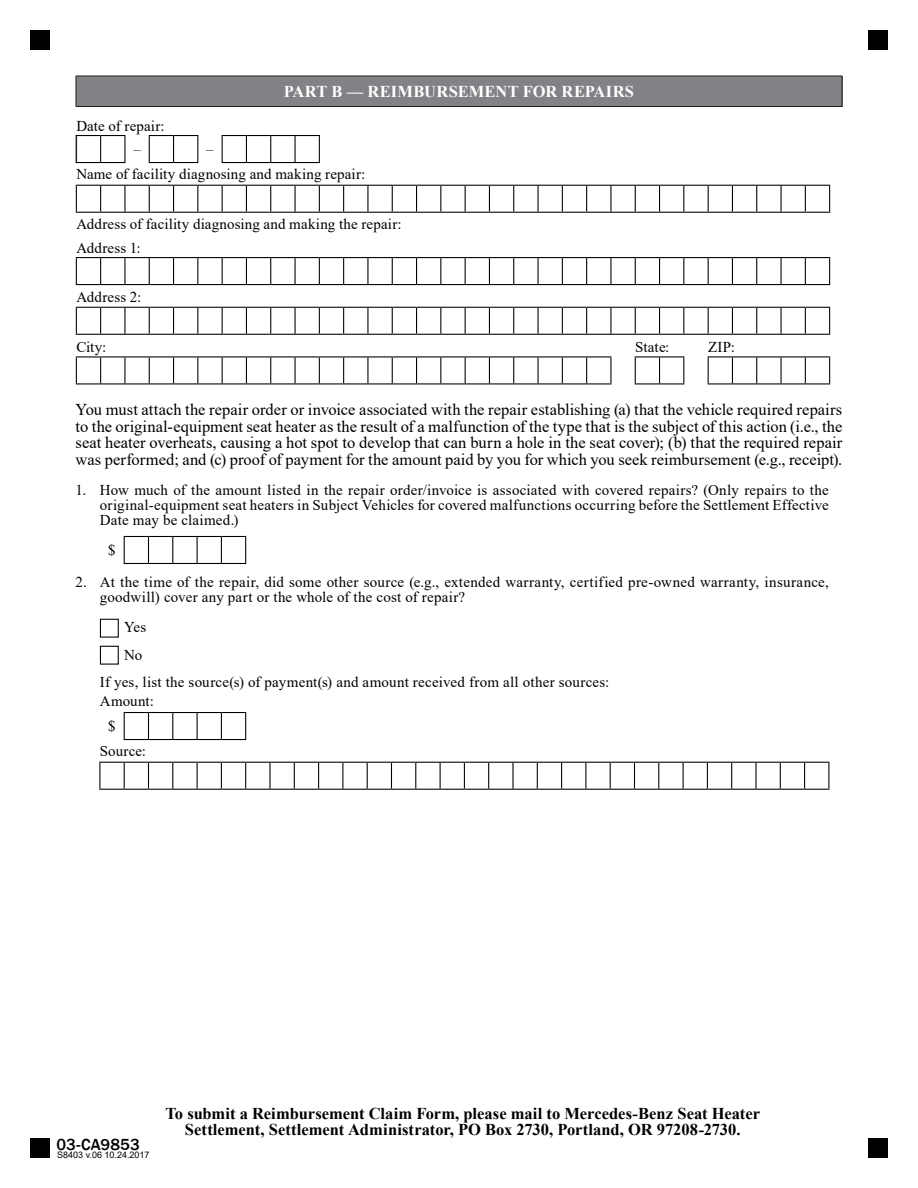
<style>
.page{position:relative;width:918px;height:1188px;background:#fff}
.page>*{position:absolute;margin:0;border:0;box-sizing:border-box;transform-origin:0 0}
.Body_Copy{font:16.5px/16.5px "Times New Roman";letter-spacing:-.005em;color:#000;text-align:justify}
.t1{font:700 16.5px/16.5px "Times New Roman";color:#000;text-align:center}
.Body_Copy-2{font:700 16.5px "Times New Roman";letter-spacing:.01em;color:#fff}
.t2{font:500 16.5px "Franklin Gothic";letter-spacing:.005em;color:#000}
.OCR_Type{font:15px/15px "Times New Roman";letter-spacing:.015em;color:#000;text-align:justify}
.Body_Copy-3{font:15px "Times New Roman";letter-spacing:.005em;color:#000}
.t3{font:15px "Times New Roman";color:#231f20}
.t4{font:9px "Arial";color:#000}
</style>
<div class="page">
<div style="left:30px;top:30px;width:20px;height:20px;background:#000"></div>
<div style="left:868px;top:30px;width:20px;height:20px;background:#000"></div>
<div style="left:30px;top:1138px;width:20px;height:20px;background:#000"></div>
<div style="left:868px;top:1138px;width:20px;height:20px;background:#000"></div>
<div style="left:76px;top:76px;width:766px;height:30px;background:#808285"></div>
<hr style="left:76px;top:76px;width:766px;height:1px;background:#231f20">
<hr style="left:76px;top:76px;width:1px;height:30px;background:#231f20">
<hr style="left:842px;top:76px;width:1px;height:30px;background:#231f20">
<hr style="left:76px;top:106px;width:766px;height:1px;background:#231f20">
<svg style="left:635px;top:356px;width:49px;height:28px"></svg>
<svg style="left:76px;top:307px;width:754px;height:28px"></svg>
<svg style="left:708px;top:356px;width:122px;height:28px"></svg>
<svg style="left:76px;top:185px;width:754px;height:28px"></svg>
<svg style="left:149px;top:135px;width:49px;height:28px"></svg>
<svg style="left:222px;top:135px;width:98px;height:28px"></svg>
<svg style="left:76px;top:257px;width:754px;height:28px"></svg>
<svg style="left:76px;top:356px;width:535px;height:28px"></svg>
<svg style="left:76px;top:135px;width:49px;height:28px"></svg>
<svg style="left:124px;top:536px;width:122px;height:28px"></svg>
<svg style="left:124px;top:712px;width:122px;height:28px"></svg>
<svg style="left:99px;top:762px;width:730px;height:28px"></svg>
<div style="left:100px;top:619px;width:19px;height:19px;border:1px solid #000"></div>
<div style="left:100px;top:646px;width:19px;height:19px;border:1px solid #000"></div>
<p class="Body_Copy-2" style="left:284px;top:79px;width:352px">PART B — REIMBURSEMENT FOR REPAIRS</p>
<p class="OCR_Type" style="left:76px;top:118px;width:90px">Date of repair:</p>
<p class="t3" style="left:133px;top:139px;width:9px">–</p>
<p class="t3" style="left:206px;top:139px;width:9px">–</p>
<p class="OCR_Type" style="left:76px;top:166px;width:290px">Name of facility diagnosing and making repair:</p>
<p class="OCR_Type" style="left:76px;top:216px;width:327px">Address of facility diagnosing and making the repair:</p>
<p class="OCR_Type" style="left:76px;top:240px;width:66px">Address 1:</p>
<p class="OCR_Type" style="left:76px;top:289px;width:66px">Address 2:</p>
<p class="OCR_Type" style="left:76px;top:339px;width:32px">City:</p>
<p class="OCR_Type" style="left:635px;top:339px;width:36px">State:</p>
<p class="OCR_Type" style="left:708px;top:339px;width:28px">ZIP:</p>
<p class="Body_Copy" style="left:76px;top:401px;width:768px">You must attach the repair order or invoice associated with the repair establishing (a) that the vehicle required repairs to the original-equipment seat heater as the result of a malfunction of the type that is the subject of this action (i.e., the seat heater overheats, causing a hot spot to develop that can burn a hole in the seat cover); (b) that the required repair was performed; and (c) proof of payment for the amount paid by you for which you seek reimbursement (e.g., receipt).</p>
<p class="OCR_Type" style="left:76px;top:482px;width:12px">1.</p>
<p class="OCR_Type" style="left:100px;top:482px;width:730px">How much of the amount listed in the repair order/invoice is associated with covered repairs? (Only repairs to the original-equipment seat heaters in Subject Vehicles for covered malfunctions occurring before the Settlement Effective Date may be claimed.)</p>
<p class="OCR_Type" style="left:108px;top:542px;width:9px">$</p>
<p class="OCR_Type" style="left:76px;top:574px;width:13px">2.</p>
<p class="OCR_Type" style="left:100px;top:574px;width:730px">At the time of the repair, did some other source (e.g., extended warranty, certified pre-owned warranty, insurance, goodwill) cover any part or the whole of the cost of repair?</p>
<p class="OCR_Type" style="left:124px;top:619px;width:23px">Yes</p>
<p class="OCR_Type" style="left:124px;top:647px;width:20px">No</p>
<p class="OCR_Type" style="left:100px;top:674px;width:511px">If yes, list the source(s) of payment(s) and amount received from all other sources:</p>
<p class="Body_Copy-3" style="left:100px;top:691px;width:56px">Amount:</p>
<p class="OCR_Type" style="left:108px;top:718px;width:9px">$</p>
<p class="Body_Copy-3" style="left:100px;top:740px;width:48px">Source:</p>
<p class="t2" style="left:56px;top:1134px;width:85px">03-CA9853</p>
<p class="t4" style="left:57px;top:1148px;width:94px">S8403 v.06 10.24.2017</p>
<p class="t1" style="left:165px;top:1104px;width:596px">To submit a Reimbursement Claim Form, please mail to Mercedes-Benz Seat Heater<br>Settlement, Settlement Administrator, PO Box 2730, Portland, OR 97208-2730.</p>
</div>
